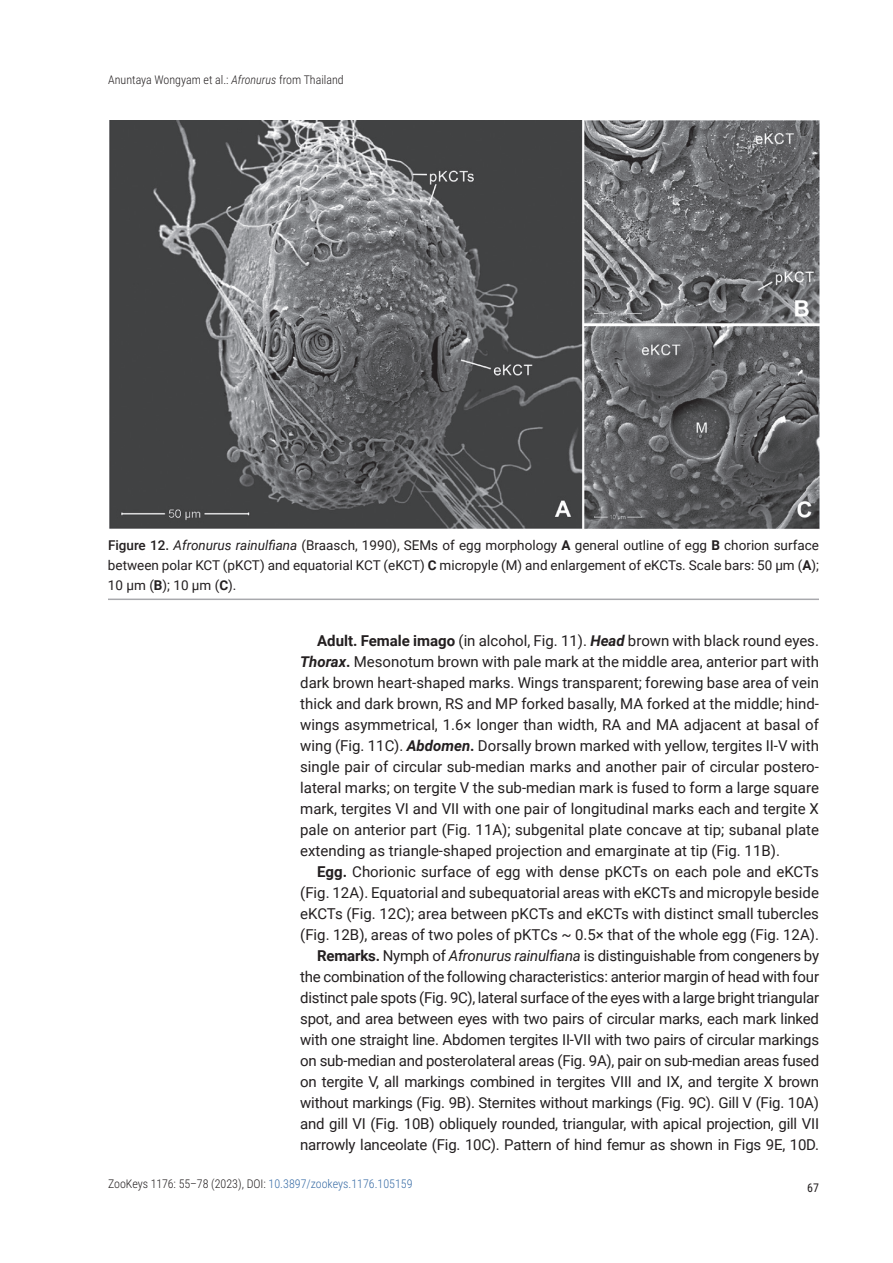
<style>
.page{position:relative;width:893px;height:1263px;background:#fff}
.page>*{position:absolute;margin:0;border:0;box-sizing:border-box;transform-origin:0 0}
.t1{font:15px/21px "Roboto";letter-spacing:-.015em;color:#231f20;text-align:justify}
.t2{font:13.5px/19.8px "Roboto";color:#231f20;text-align:justify}
.t3{font:300 12px "Roboto Condensed";color:#231f20}
.t4{font:12px "Roboto Condensed";color:#231f20}
.s1{font-style:italic}
.s2{font-weight:500}
.s3{font-weight:700}
.s4{font-weight:700;font-style:italic}
.s5{color:#376ba5}
</style>
<div class="page">
<img style="left:109px;top:121px;width:710px;height:408px">
<hr style="left:108px;top:598px;width:711px;height:2px;background:#a8a9ad">
<p class="t3" style="left:108px;top:71px;width:237px">Anuntaya Wongyam et al.: <span class="s1">Afronurus</span> from Thailand</p>
<p class="t2" style="left:108px;top:535px;width:712px"><span class="s2">Figure 12.</span> <span class="s1">Afronurus rainulfiana</span> (Braasch, 1990), SEMs of egg morphology <span class="s3">A</span> general outline of egg <span class="s3">B</span> chorion surface between polar KCT (pKCT) and equatorial KCT (eKCT) <span class="s3">C</span> micropyle (M) and enlargement of eKCTs. Scale bars: 50 μm (<span class="s3">A</span>); 10 μm (<span class="s3">B</span>); 10 μm (<span class="s3">C</span>).</p>
<p class="t1" style="left:300px;top:629px;width:520px;text-indent:17px"><span class="s3">Adult. Female imago</span> (in alcohol, Fig. 11). <span class="s4">Head</span> brown with black round eyes.<br><span class="s4">Thorax</span><span class="s3">.</span> Mesonotum brown with pale mark at the middle area, anterior part with dark brown heart-shaped marks. Wings transparent; forewing base area of vein thick and dark brown, RS and MP forked basally, MA forked at the middle; hind&shy;wings asymmetrical, 1.6× longer than width, RA and MA adjacent at basal of wing (Fig. 11C). <span class="s4">Abdomen</span><span class="s3">.</span> Dorsally brown marked with yellow, tergites II-V with single pair of circular sub-median marks and another pair of circular postero&shy;lateral marks; on tergite V the sub-median mark is fused to form a large square mark, tergites VI and VII with one pair of longitudinal marks each and tergite X pale on anterior part (Fig. 11A); subgenital plate concave at tip; subanal plate extending as triangle-shaped projection and emarginate at tip (Fig. 11B).</p>
<p class="t1" style="left:300px;top:860px;width:520px;text-align:right"><span class="s3">Egg.</span> Chorionic surface of egg with dense pKCTs on each pole and eKCTs (Fig. 12A). Equatorial and subequatorial areas with eKCTs and micropyle beside eKCTs (Fig. 12C); area between pKCTs and eKCTs with distinct small tubercles (Fig. 12B), areas of two poles of pKTCs ~ 0.5× that of the whole egg (Fig. 12A).<br><span class="s3">Remarks.</span> Nymph of <span class="s1">Afronurus rainulfiana</span> is distinguishable from congeners by the combination of the following characteristics: anterior margin of head with four distinct pale spots (Fig. 9C), lateral surface of the eyes with a large bright triangular spot, and area between eyes with two pairs of circular marks, each mark linked with one straight line. Abdomen tergites II-VII with two pairs of circular markings on sub-median and posterolateral areas (Fig. 9A), pair on sub-median areas fused on tergite V, all markings combined in tergites VIII and IX, and tergite X brown without markings (Fig. 9B). Sternites without markings (Fig. 9C). Gill V (Fig. 10A) and gill VI (Fig. 10B) obliquely rounded, triangular, with apical projection, gill VII narrowly lanceolate (Fig. 10C). Pattern of hind femur as shown in Figs 9E, 10D.</p>
<p class="t3" style="left:108px;top:1175px;width:306px">ZooKeys 1176: 55–78 (2023), DOI: <span class="s5">10.3897/zookeys.1176.105159</span></p>
<p class="t4" style="left:807px;top:1179px;width:13px">67</p>
</div>
